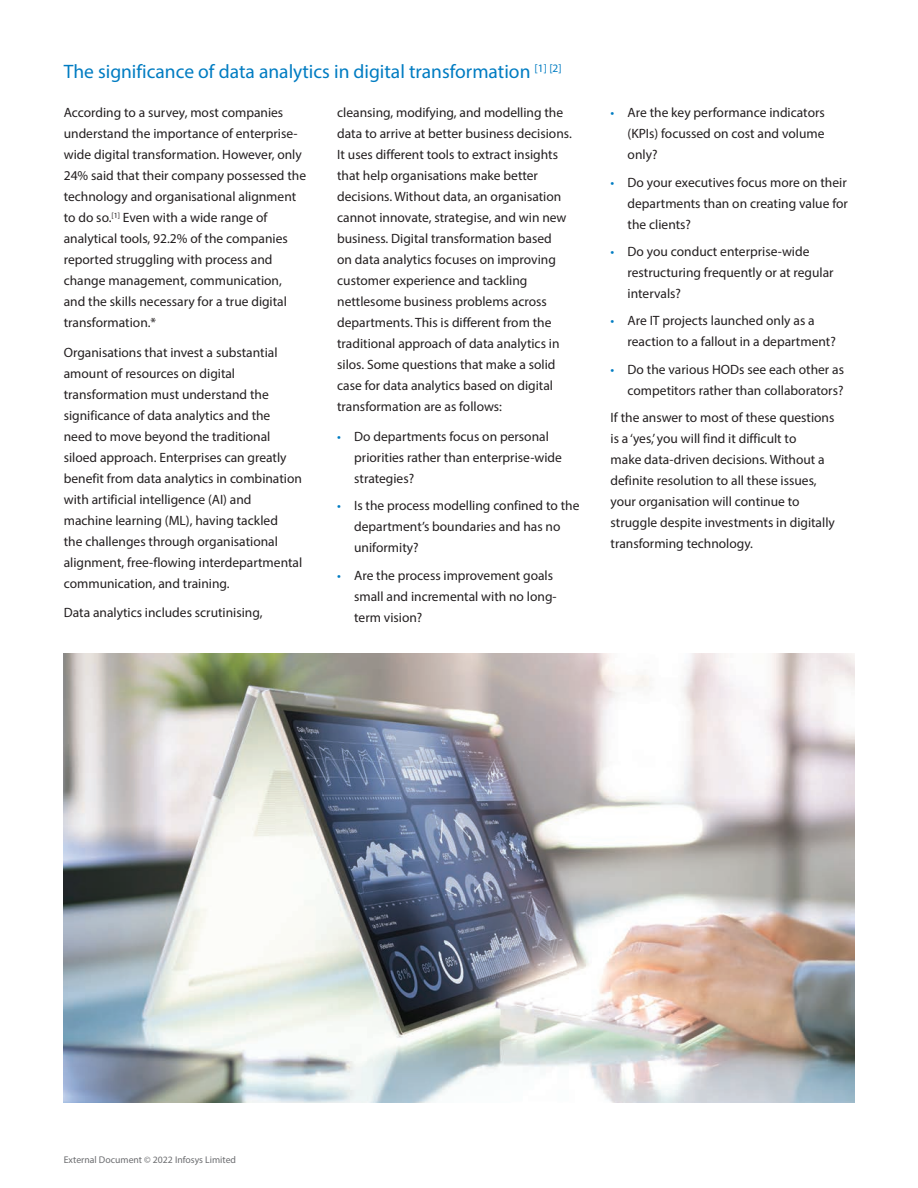
<style>
.page{position:relative;width:918px;height:1188px;background:#fff}
.page>*{position:absolute;margin:0;border:0;box-sizing:border-box;transform-origin:0 0}
.t1{font:19.5px "Myriad Pro";color:#007cc2}
.t2{font:13.5px/21px "Myriad Pro";color:#231f20}
.t3{font:9.75px "Myriad Pro";color:#6c6d70}
.s1{color:#007cc2}
</style>
<div class="page">
<img style="left:64px;top:654px;width:790px;height:449px">
<h1 class="t1" style="left:64px;top:60px;width:499px">The significance of data analytics in digital transformation <sup>[1]</sup> <sup>[2]</sup></h1>
<p class="t2" style="left:64px;top:102px;width:244px">According to a survey, most companies understand the importance of enterprise&shy;wide digital transformation. However, only 24% said that their company possessed the technology and organisational alignment to do so.<sup>[1]</sup> Even with a wide range of analytical tools, 92.2% of the companies reported struggling with process and change management, communication, and the skills necessary for a true digital transformation.*</p>
<p class="t2" style="left:64px;top:341px;width:240px">Organisations that invest a substantial amount of resources on digital transformation must understand the significance of data analytics and the need to move beyond the traditional siloed approach. Enterprises can greatly benefit from data analytics in combination with artificial intelligence (AI) and machine learning (ML), having tackled<br>the challenges through organisational alignment, free-flowing interdepartmental communication, and training.</p>
<p class="t2" style="left:64px;top:602px;width:200px">Data analytics includes scrutinising,</p>
<p class="t2" style="left:337px;top:102px;width:236px">cleansing, modifying, and modelling the data to arrive at better business decisions.<br>It uses different tools to extract insights that help organisations make better decisions. Without data, an organisation cannot innovate, strategise, and win new business. Digital transformation based<br>on data analytics focuses on improving customer experience and tackling nettlesome business problems across departments. This is different from the traditional approach of data analytics in silos. Some questions that make a solid case for data analytics based on digital transformation are as follows:</p>
<p class="t2" style="left:354px;top:425px;width:209px;text-indent:-17px"><span class="s1">•</span> Do departments focus on personal priorities rather than enterprise-wide strategies?</p>
<p class="t2" style="left:354px;top:495px;width:227px;text-indent:-17px"><span class="s1">•</span> Is the process modelling confined to the department’s boundaries and has no uniformity?</p>
<p class="t2" style="left:354px;top:564px;width:204px;text-indent:-17px"><span class="s1">•</span> Are the process improvement goals small and incremental with no long&shy;term vision?</p>
<p class="t2" style="left:628px;top:102px;width:199px;text-align:justify;text-indent:-17px"><span class="s1">•</span> Are the key performance indicators (KPIs) focussed on cost and volume only?</p>
<p class="t2" style="left:628px;top:171px;width:222px;text-align:justify;text-indent:-17px"><span class="s1">•</span> Do your executives focus more on their departments than on creating value for the clients?</p>
<p class="t2" style="left:628px;top:241px;width:208px;text-indent:-17px"><span class="s1">•</span> Do you conduct enterprise-wide restructuring frequently or at regular intervals?</p>
<p class="t2" style="left:628px;top:310px;width:210px;text-indent:-17px"><span class="s1">•</span> Are IT projects launched only as a reaction to a fallout in a department?</p>
<p class="t2" style="left:611px;top:359px;width:235px;text-align:right"><span class="s1">•</span> Do the various HODs see each other as competitors rather than collaborators?</p>
<p class="t2" style="left:611px;top:407px;width:226px">If the answer to most of these questions is a ‘yes,’ you will find it difficult to<br>make data-driven decisions. Without a definite resolution to all these issues, your organisation will continue to struggle despite investments in digitally transforming technology.</p>
<p class="t3" style="left:64px;top:1154px;width:174px">External Document © 2022 Infosys Limited</p>
</div>
